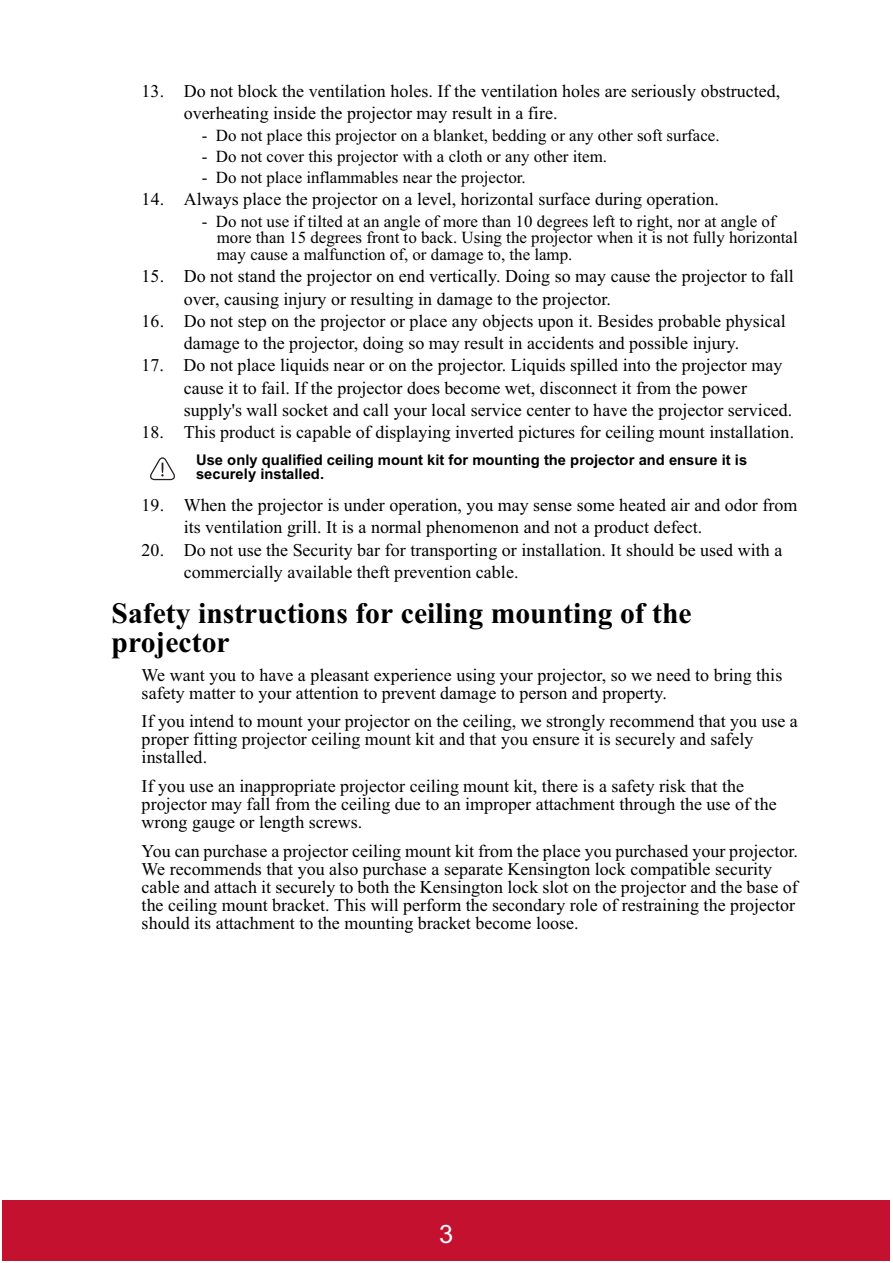
<style>
.page{position:relative;width:893px;height:1263px;background:#fff}
.page>*{position:absolute;margin:0;border:0;box-sizing:border-box;transform-origin:0 0}
.t1{font:700 29.55px/29.5px "Times New Roman";color:#000}
.t2{font:25.5px "Arial";color:#fff}
.t3{font:17.85px/18px "Times New Roman";letter-spacing:.005em;color:#000}
.t4{font:16.95px/17px "Times New Roman";color:#000}
.t5{font:700 14.7px/14.9px "Arial";color:#000}
</style>
<div class="page">
<svg style="left:150px;top:457px;width:25px;height:23px"></svg>
<div style="left:2px;top:1201px;width:887px;height:60px;background:#c41130"></div>
<p class="t3" style="left:184px;top:81px;width:598px;line-height:22.2px;text-indent:-42px">13. Do not block the ventilation holes. If the ventilation holes are seriously obstructed, overheating inside the projector may result in a fire.</p>
<p class="t4" style="left:202px;top:128px;width:519px">- Do not place this projector on a blanket, bedding or any other soft surface.</p>
<p class="t4" style="left:202px;top:149px;width:407px">- Do not cover this projector with a cloth or any other item.</p>
<p class="t4" style="left:202px;top:171px;width:325px">- Do not place inflammables near the projector.</p>
<p class="t3" style="left:142px;top:192px;width:579px">14. Always place the projector on a level, horizontal surface during operation.</p>
<p class="t4" style="left:217px;top:214px;width:582px;text-indent:-15px">- Do not use if tilted at an angle of more than 10 degrees left to right, nor at angle of more than 15 degrees front to back. Using the projector when it is not fully horizontal may cause a malfunction of, or damage to, the lamp.</p>
<p class="t3" style="left:184px;top:267px;width:612px;line-height:22.2px;text-indent:-42px">15. Do not stand the projector on end vertically. Doing so may cause the projector to fall over, causing injury or resulting in damage to the projector.</p>
<p class="t3" style="left:142px;top:311px;width:646px;line-height:22.2px;text-align:center">16. Do not step on the projector or place any objects upon it. Besides probable physical damage to the projector, doing so may result in accidents and possible injury.</p>
<p class="t3" style="left:184px;top:356px;width:610px;line-height:22.2px;text-indent:-42px">17. Do not place liquids near or on the projector. Liquids spilled into the projector may cause it to fail. If the projector does become wet, disconnect it from the power supply's wall socket and call your local service center to have the projector serviced.</p>
<p class="t3" style="left:142px;top:425px;width:654px">18. This product is capable of displaying inverted pictures for ceiling mount installation.</p>
<p class="t5" style="left:196px;top:453px;width:553px">Use only qualified ceiling mount kit for mounting the projector and ensure it is securely installed.</p>
<p class="t3" style="left:184px;top:496px;width:615px;line-height:22.2px;text-indent:-42px">19. When the projector is under operation, you may sense some heated air and odor from its ventilation grill. It is a normal phenomenon and not a product defect.</p>
<p class="t3" style="left:184px;top:540px;width:600px;line-height:22.2px;text-indent:-42px">20. Do not use the Security bar for transporting or installation. It should be used with a commercially available theft prevention cable.</p>
<h1 class="t1" style="left:112px;top:601px;width:581px">Safety instructions for ceiling mounting of the projector</h1>
<p class="t3" style="left:142px;top:667px;width:642px">We want you to have a pleasant experience using your projector, so we need to bring this safety matter to your attention to prevent damage to person and property.</p>
<p class="t3" style="left:142px;top:714px;width:658px">If you intend to mount your projector on the ceiling, we strongly recommend that you use a proper fitting projector ceiling mount kit and that you ensure it is securely and safely installed.</p>
<p class="t3" style="left:142px;top:779px;width:636px">If you use an inappropriate projector ceiling mount kit, there is a safety risk that the projector may fall from the ceiling due to an improper attachment through the use of the wrong gauge or length screws.</p>
<p class="t3" style="left:142px;top:843px;width:658px">You can purchase a projector ceiling mount kit from the place you purchased your projector.<br>We recommends that you also purchase a separate Kensington lock compatible security cable and attach it securely to both the Kensington lock slot on the projector and the base of the ceiling mount bracket. This will perform the secondary role of restraining the projector should its attachment to the mounting bracket become loose.</p>
<h2 class="t2" style="left:439px;top:1225px;width:16px">3</h2>
</div>
